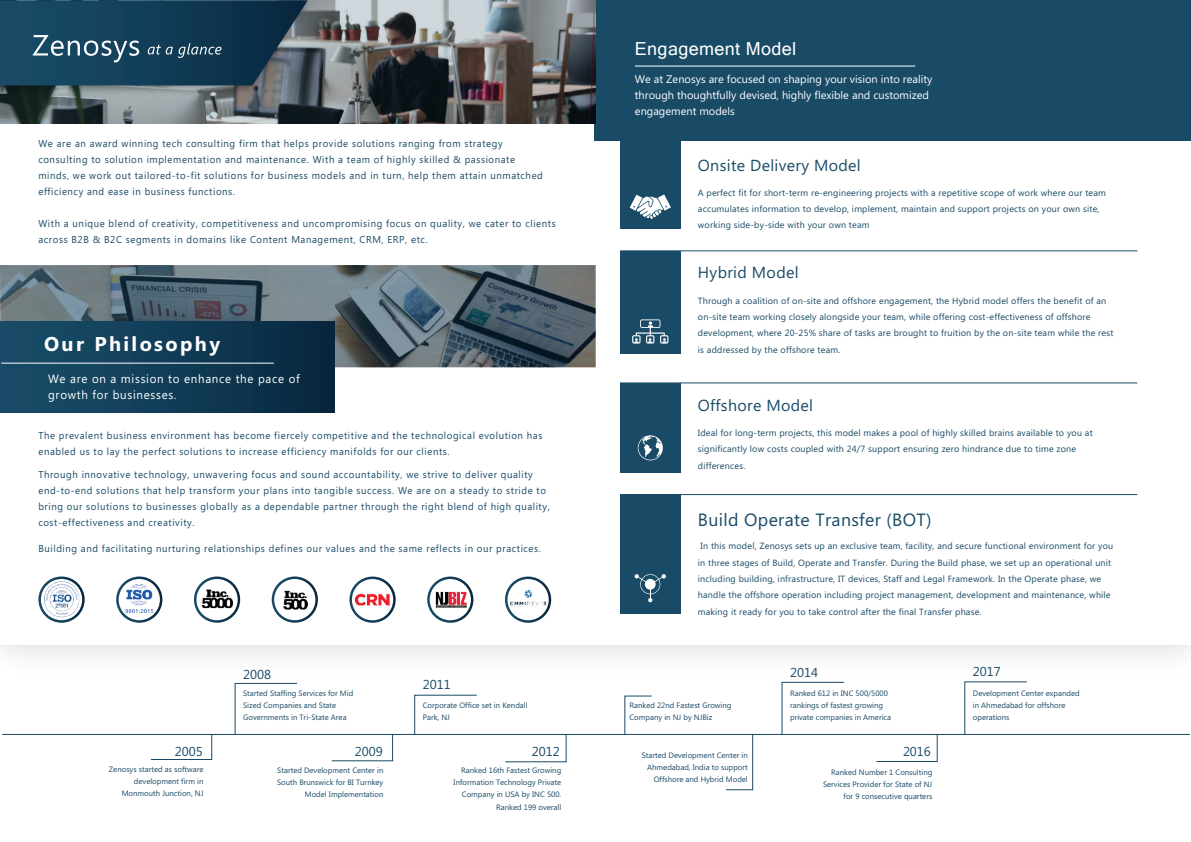
<style>
.page{position:relative;width:1191px;height:842px;background:#fff}
.page>*{position:absolute;margin:0;border:0;box-sizing:border-box;transform-origin:0 0}
.t1{font:700 20px "Microsoft Phags Pa";letter-spacing:.12em;color:#fff}
.t2{font:18px "Microsoft Sans Serif";letter-spacing:.02em;color:#fff}
.t3{font:17.7px "Microsoft Phags Pa";letter-spacing:.02em;color:#194a66}
.t4{font:16px "Microsoft Phags Pa";letter-spacing:.02em;color:#194a66}
.t5{font:12.9px "Microsoft Phags Pa";color:#194a66}
.t6{font:12px/16px "Microsoft Phags Pa";letter-spacing:.06em;color:#fff;scale:.96 1}
.t7{font:11px/15.6px "Microsoft Phags Pa";color:#fff}
.t8{font:10px/16px "Microsoft Phags Pa";letter-spacing:.06em;color:#194a66;scale:.96 1}
.t9{font:9px/16.3px "Microsoft Phags Pa";letter-spacing:.02em;color:#194a66}
.t10{font:7.8px/12.1px "Microsoft Phags Pa";color:#194a66;text-align:right}
</style>
<div class="page">
<div style="left:595px;top:0;width:596px;height:140px;background:#194a66"></div>
<hr style="left:635px;top:66px;width:280px;height:1px;background:#fff">
<div style="left:620px;top:251px;width:60px;height:102px;background:#194a66"></div>
<svg style="left:632px;top:319px;width:36px;height:25px"></svg>
<div style="left:620px;top:494px;width:60px;height:120px;background:#194a66"></div>
<svg style="left:634px;top:574px;width:32px;height:28px"></svg>
<div style="left:620px;top:383px;width:60px;height:89px;background:#194a66"></div>
<svg style="left:638px;top:435px;width:25px;height:25px"></svg>
<div style="left:620px;top:135px;width:60px;height:93px;background:#194a66"></div>
<svg style="left:629px;top:194px;width:42px;height:25px"></svg>
<hr style="left:620px;top:251px;width:517px;height:1px;background:#194a66">
<hr style="left:620px;top:383px;width:517px;height:1px;background:#194a66">
<hr style="left:620px;top:494px;width:517px;height:1px;background:#194a66">
<svg style="left:150px;top:733px;width:63px;height:27px"></svg>
<svg style="left:331px;top:733px;width:62px;height:29px"></svg>
<svg style="left:234px;top:682px;width:64px;height:52px"></svg>
<svg style="left:624px;top:695px;width:28px;height:39px"></svg>
<svg style="left:725px;top:733px;width:28px;height:58px"></svg>
<svg style="left:504px;top:733px;width:63px;height:30px"></svg>
<svg style="left:875px;top:733px;width:63px;height:29px"></svg>
<svg style="left:414px;top:694px;width:64px;height:40px"></svg>
<svg style="left:781px;top:681px;width:64px;height:53px"></svg>
<svg style="left:963px;top:681px;width:64px;height:53px"></svg>
<hr style="left:2px;top:734px;width:1187px;height:1px;background:#194a66">
<svg style="left:0;top:0;width:595px;height:123px;background:#65686b"></svg>
<img style="left:0;top:0;width:315px;height:98px">
<svg style="left:0;top:265px;width:595px;height:102px;background:#596973"></svg>
<svg style="left:0;top:0;width:308px;height:85px;background:#20475f"></svg>
<div style="left:0;top:321px;width:334px;height:92px;background:linear-gradient(to right,#1a4e6b,#082840)"></div>
<hr style="left:1px;top:363px;width:273px;height:1px;background:#fff">
<svg style="left:116px;top:576px;width:46px;height:47px"></svg>
<img style="left:119px;top:579px;width:41px;height:41px;border-radius:21px">
<svg style="left:194px;top:576px;width:46px;height:47px"></svg>
<div style="left:196px;top:579px;width:42px;height:41px;background:#fff;border-radius:50%"></div>
<img style="left:196px;top:579px;width:42px;height:38px">
<svg style="left:349px;top:576px;width:47px;height:47px"></svg>
<div style="left:352px;top:579px;width:41px;height:41px;background:#fff;border-radius:50%"></div>
<img style="left:352px;top:582px;width:41px;height:35px">
<svg style="left:38px;top:576px;width:47px;height:47px"></svg>
<img style="left:41px;top:579px;width:41px;height:41px;border-radius:21px">
<svg style="left:427px;top:576px;width:46px;height:47px"></svg>
<div style="left:430px;top:579px;width:41px;height:41px;background:#fff;border-radius:50%"></div>
<img style="left:430px;top:581px;width:41px;height:36px">
<svg style="left:505px;top:576px;width:46px;height:47px"></svg>
<div style="left:507px;top:579px;width:41px;height:41px;background:#fff;border-radius:50%"></div>
<img style="left:507px;top:585px;width:41px;height:28px">
<svg style="left:272px;top:576px;width:46px;height:47px"></svg>
<img style="left:274px;top:579px;width:41px;height:40px">
<p class="t8" style="left:38px;top:135px;width:527px">We are an award winning tech consulting firm that helps provide solutions ranging from strategy consulting to solution implementation and maintenance. With a team of highly skilled &amp; passionate minds, we work out tailored-to-fit solutions for business models and in turn, help them attain unmatched efficiency and ease in business functions.</p>
<p class="t8" style="left:38px;top:215px;width:540px">With a unique blend of creativity, competitiveness and uncompromising focus on quality, we cater to clients across B2B &amp; B2C segments in domains like Content Management, CRM, ERP, etc.</p>
<h1 class="t1" style="left:44px;top:330px;width:178px">Our Philosophy</h1>
<h3 class="t6" style="left:48px;top:370px;width:264px">We are on a mission to enhance the pace of growth for businesses.</h3>
<p class="t8" style="left:38px;top:427px;width:526px">The prevalent business environment has become fiercely competitive and the technological evolution has enabled us to lay the perfect solutions to increase efficiency manifolds for our clients.</p>
<p class="t8" style="left:38px;top:466px;width:534px">Through innovative technology, unwavering focus and sound accountability, we strive to deliver quality end-to-end solutions that help transform your plans into tangible success. We are on a steady to stride to bring our solutions to businesses globally as a dependable partner through the right blend of high quality, cost-effectiveness and creativity.</p>
<p class="t8" style="left:38px;top:539px;width:525px">Building and facilitating nurturing relationships defines our values and the same reflects in our practices.</p>
<h3 class="t5" style="left:175px;top:743px;width:29px">2005</h3>
<p class="t10" style="left:109px;top:762px;width:96px">Zenosys started as software development firm in<br>Monmouth Junction, NJ</p>
<h3 class="t5" style="left:243px;top:665px;width:29px">2008</h3>
<p class="t10" style="left:243px;top:686px;width:112px;text-align:left">Started Staffing Services for Mid<br>Sized Companies and State<br>Governments in Tri-State Area</p>
<h3 class="t5" style="left:355px;top:743px;width:29px">2009</h3>
<p class="t10" style="left:277px;top:764px;width:108px">Started Development Center in<br>South Brunswick for BI Turnkey<br>Model Implementation</p>
<h3 class="t5" style="left:423px;top:676px;width:29px">2011</h3>
<p class="t10" style="left:423px;top:698px;width:106px;text-align:left">Corporate Office set in Kendall<br>Park, NJ</p>
<h3 class="t5" style="left:532px;top:743px;width:29px">2012</h3>
<p class="t10" style="left:453px;top:764px;width:109px">Ranked 16th Fastest Growing<br>Information Technology Private<br>Company in USA by INC 500.<br>Ranked 199 overall</p>
<h2 class="t2" style="left:635px;top:36px;width:163px">Engagement Model</h2>
<p class="t7" style="left:635px;top:71px;width:299px">We at Zenosys are focused on shaping your vision into reality through thoughtfully devised, highly flexible and customized engagement models</p>
<h3 class="t4" style="left:698px;top:154px;width:164px">Onsite Delivery Model</h3>
<p class="t9" style="left:698px;top:184px;width:409px">A perfect fit for short-term re-engineering projects with a repetitive scope of work where our team accumulates information to develop, implement, maintain and support projects on your own site, working side-by-side with your own team</p>
<h3 class="t4" style="left:698px;top:261px;width:102px">Hybrid Model</h3>
<p class="t9" style="left:698px;top:292px;width:417px">Through a coalition of on-site and offshore engagement, the Hybrid model offers the benefit of an on-site team working closely alongside your team, while offering cost-effectiveness of offshore development, where 20-25% share of tasks are brought to fruition by the on-site team while the rest is addressed by the offshore team.</p>
<h3 class="t4" style="left:698px;top:394px;width:117px">Offshore Model</h3>
<p class="t9" style="left:698px;top:424px;width:396px">Ideal for long-term projects, this model makes a pool of highly skilled brains available to you at significantly low costs coupled with 24/7 support ensuring zero hindrance due to time zone differences.</p>
<h3 class="t3" style="left:698px;top:508px;width:235px">Build Operate Transfer (BOT)</h3>
<p class="t9" style="left:698px;top:537px;width:417px">In this model, Zenosys sets up an exclusive team, facility, and secure functional environment for you in three stages of Build, Operate and Transfer. During the Build phase, we set up an operational unit including building, infrastructure, IT devices, Staff and Legal Framework. In the Operate phase, we handle the offshore operation including project management, development and maintenance, while making it ready for you to take control after the final Transfer phase.</p>
<p class="t10" style="left:629px;top:698px;width:103px;text-align:left">Ranked 22nd Fastest Growing<br>Company in NJ by NJBiz</p>
<p class="t10" style="left:641px;top:749px;width:108px">Started Development Center in<br>Ahmedabad, India to support<br>Offshore and Hybrid Model</p>
<h3 class="t5" style="left:790px;top:663px;width:29px">2014</h3>
<p class="t10" style="left:790px;top:686px;width:103px;text-align:left">Ranked 612 in INC 500/5000 rankings of fastest growing private companies in America</p>
<h3 class="t5" style="left:903px;top:743px;width:29px">2016</h3>
<p class="t10" style="left:823px;top:766px;width:111px">Ranked Number 1 Consulting<br>Services Provider for State of NJ for 9 consecutive quarters</p>
<h3 class="t5" style="left:973px;top:662px;width:29px">2017</h3>
<p class="t10" style="left:973px;top:686px;width:108px;text-align:left">Development Center expanded in Ahmedabad for offshore operations</p>
</div>
